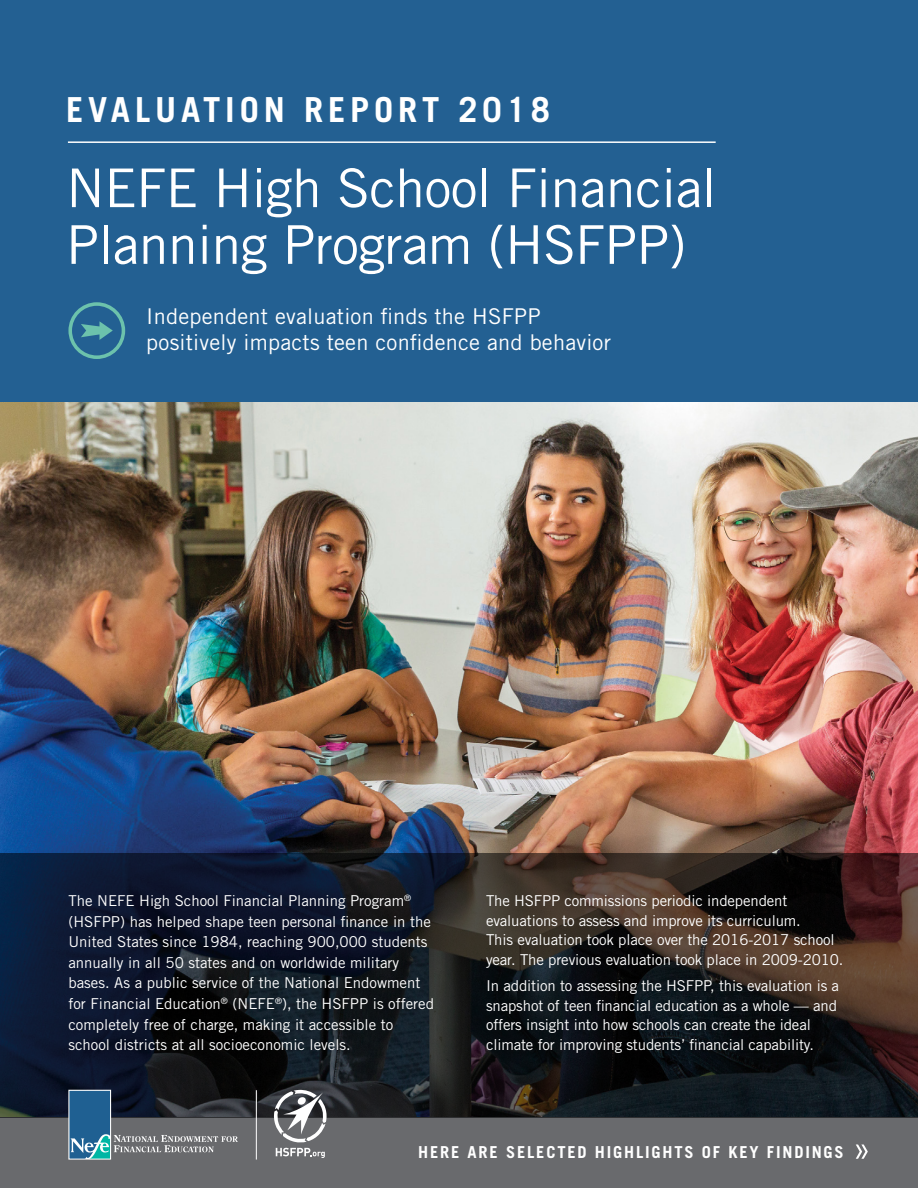
<style>
.page{position:relative;width:918px;height:1188px;background:#fff}
.page>*{position:absolute;margin:0;border:0;box-sizing:border-box;transform-origin:0 0}
.t1{font:53.4px/56.7px "Trade Gothic LT Std";letter-spacing:-.01em;color:#fff}
.t2{font:700 34.5px "Trade Gothic LT Std";letter-spacing:.14em;color:#fff}
.t3{font:21.75px/26.1px "Trade Gothic LT Std";letter-spacing:.01em;color:#fff}
.t4{font:700 16.5px "Trade Gothic LT Std";letter-spacing:.11em;color:#fff}
.t5{font:15px/20.5px "Trade Gothic LT Std";letter-spacing:-.01em;color:#fff}
</style>
<div class="page">
<div style="left:0;top:0;width:918px;height:403px;background:#236092"></div>
<img style="left:0;top:403px;width:918px;height:450px">
<div style="left:0;top:1118px;width:918px;height:70px;background:#696a6d"></div>
<svg style="left:0;top:853px;width:918px;height:265px;background:#1b1b21"></svg>
<svg style="left:68px;top:302px;width:57px;height:57px"></svg>
<hr style="left:68px;top:141px;width:648px;height:2px;background:#fff">
<svg style="left:856px;top:1144px;width:12px;height:15px"></svg>
<svg style="left:274px;top:1090px;width:53px;height:68px"></svg>
<hr style="left:256px;top:1090px;width:1px;height:70px;background:#fff">
<svg style="left:70px;top:1090px;width:168px;height:69px"></svg>
<div style="left:68px;top:1090px;width:43px;height:70px;border:1px solid #fff"></div>
<h2 class="t2" style="left:66px;top:88px;width:485px">EVALUATION REPORT 2018</h2>
<h1 class="t1" style="left:66px;top:159px;width:652px">NEFE High School Financial<br>Planning Program (HSFPP)</h1>
<h3 class="t3" style="left:146px;top:303px;width:466px">Independent evaluation finds the HSFPP positively impacts teen confidence and behavior</h3>
<p class="t5" style="left:68px;top:890px;width:367px">The NEFE High School Financial Planning Program<sup>® </sup>(HSFPP) has helped shape teen personal finance in the United States since 1984, reaching 900,000 students annually in all 50 states and on worldwide military bases. As a public service of the National Endowment for Financial Education<sup>®</sup> (NEFE<sup>®</sup>), the HSFPP is offered completely free of charge, making it accessible to school districts at all socioeconomic levels.</p>
<p class="t5" style="left:486px;top:891px;width:359px;line-height:19.5px">The HSFPP commissions periodic independent evaluations to assess and improve its curriculum.<br>This evaluation took place over the 2016-2017 school year. The previous evaluation took place in 2009-2010.</p>
<p class="t5" style="left:486px;top:976px;width:355px;line-height:19.5px">In addition to assessing the HSFPP, this evaluation is a snapshot of teen financial education as a whole — and offers insight into how schools can create the ideal climate for improving students’ financial capability.</p>
<p class="t4" style="left:418px;top:1141px;width:427px">HERE ARE SELECTED HIGHLIGHTS OF KEY FINDINGS</p>
</div>
